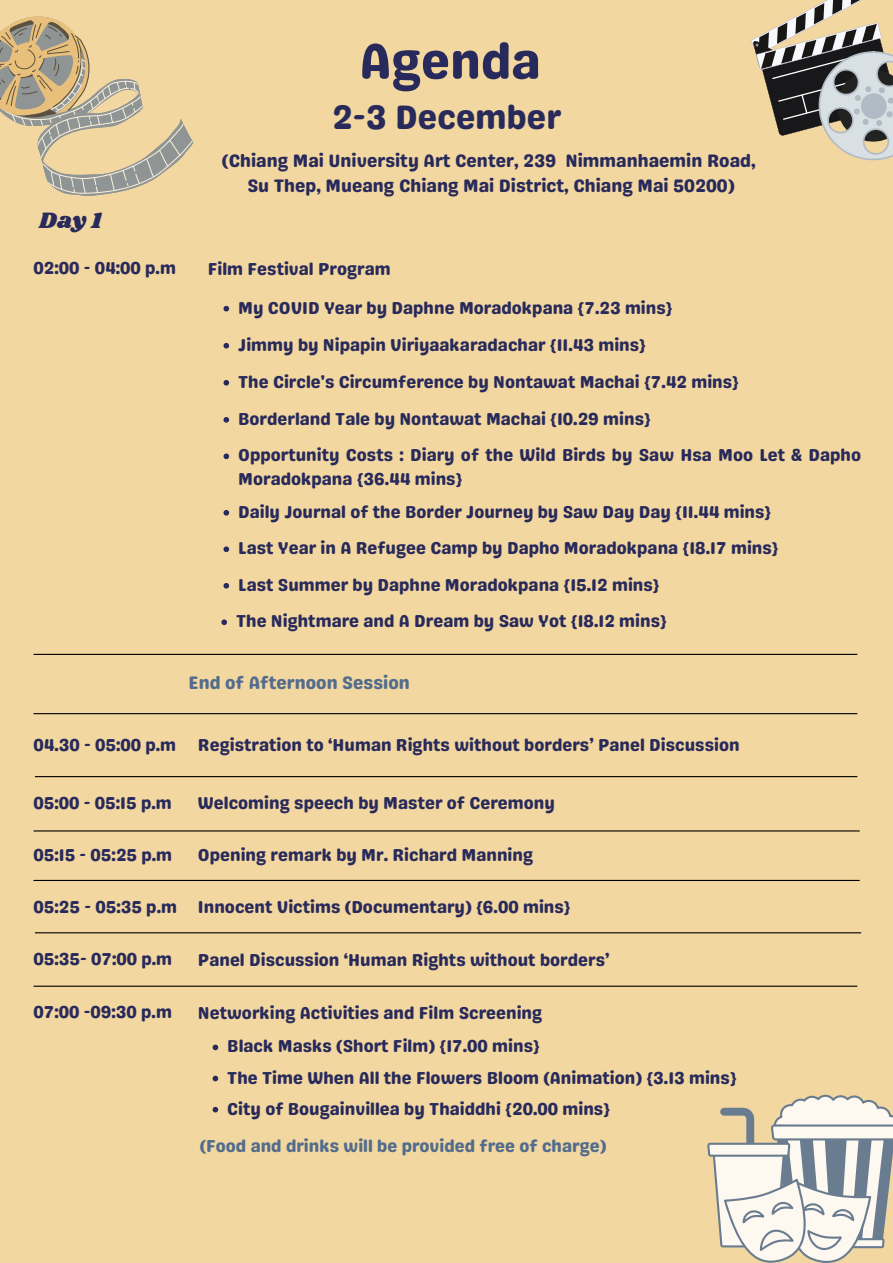
<style>
.page{position:relative;width:893px;height:1263px;background:#f3d7a0}
.page>*{position:absolute;margin:0;border:0;box-sizing:border-box;transform-origin:0 0}
.t1{font:50.25px "Genty Sans";color:#282a5b}
.t2{font:33.75px "Genty Sans";color:#282a5b}
.t3{font:23.1px "Shrikhand";color:#282a5b}
.t4{font:18px "Genty Sans";color:#282a5b}
.t5{font:18px "Genty Sans";color:#526c8d}
.t6{font:17.25px/23.6px "Genty Sans";color:#282a5b}
.t7{font:17.25px "Genty Sans";color:#526c8d}
</style>
<div class="page">
<svg style="left:707px;top:1095px;width:186px;height:168px"></svg>
<hr style="left:35px;top:776px;width:822px;height:1px;background:#000">
<svg style="left:750px;top:0;width:143px;height:161px"></svg>
<svg style="left:0;top:16px;width:193px;height:180px"></svg>
<hr style="left:33px;top:880px;width:826px;height:1px;background:#000">
<hr style="left:33px;top:830px;width:826px;height:1px;background:#000">
<hr style="left:33px;top:986px;width:824px;height:1px;background:#000">
<svg style="left:223px;top:306px;width:6px;height:5px"></svg>
<svg style="left:223px;top:343px;width:6px;height:5px"></svg>
<svg style="left:223px;top:380px;width:6px;height:6px"></svg>
<svg style="left:223px;top:417px;width:6px;height:6px"></svg>
<svg style="left:223px;top:510px;width:6px;height:6px"></svg>
<svg style="left:223px;top:546px;width:6px;height:6px"></svg>
<svg style="left:223px;top:583px;width:6px;height:6px"></svg>
<svg style="left:221px;top:619px;width:6px;height:6px"></svg>
<hr style="left:33px;top:654px;width:824px;height:1px;background:#000">
<hr style="left:33px;top:713px;width:824px;height:1px;background:#000">
<hr style="left:35px;top:932px;width:826px;height:1px;background:#000">
<svg style="left:223px;top:453px;width:6px;height:6px"></svg>
<svg style="left:213px;top:1044px;width:5px;height:6px"></svg>
<svg style="left:213px;top:1107px;width:5px;height:5px"></svg>
<svg style="left:213px;top:1076px;width:5px;height:5px"></svg>
<p class="t1" style="left:359px;top:31px;width:183px">Agenda</p>
<p class="t2" style="left:332px;top:97px;width:230px">2-3 December</p>
<p class="t3" style="left:39px;top:205px;width:64px">Day 1</p>
<p class="t6" style="left:33px;top:256px;width:144px">02:00 - 04:00 p.m</p>
<p class="t4" style="left:222px;top:150px;width:535px">(Chiang Mai University Art Center, 239 Nimmanhaemin Road,</p>
<p class="t4" style="left:247px;top:175px;width:489px">Su Thep, Mueang Chiang Mai District, Chiang Mai 50200)</p>
<p class="t6" style="left:208px;top:257px;width:184px">Film Festival Program</p>
<p class="t6" style="left:238px;top:296px;width:436px">My COVID Year by Daphne Moradokpana {7.23 mins}</p>
<p class="t6" style="left:238px;top:333px;width:409px">Jimmy by Nipapin Viriyaakaradachar {11.43 mins}</p>
<p class="t6" style="left:238px;top:370px;width:502px">The Circle's Circumference by Nontawat Machai {7.42 mins}</p>
<p class="t6" style="left:238px;top:407px;width:414px">Borderland Tale by Nontawat Machai {10.29 mins}</p>
<p class="t6" style="left:238px;top:443px;width:624px">Opportunity Costs : Diary of the Wild Birds by Saw Hsa Moo Let &amp; Dapho<br>Moradokpana {36.44 mins}</p>
<p class="t6" style="left:238px;top:500px;width:535px">Daily Journal of the Border Journey by Saw Day Day {11.44 mins}</p>
<p class="t6" style="left:238px;top:536px;width:542px">Last Year in A Refugee Camp by Dapho Moradokpana {18.17 mins}</p>
<p class="t6" style="left:238px;top:573px;width:423px">Last Summer by Daphne Moradokpana {15.12 mins}</p>
<p class="t6" style="left:236px;top:609px;width:432px">The Nightmare and A Dream by Saw Yot {18.12 mins}</p>
<p class="t5" style="left:189px;top:671px;width:223px">End of Afternoon Session</p>
<p class="t6" style="left:33px;top:733px;width:144px">04.30 - 05:00 p.m</p>
<p class="t6" style="left:198px;top:733px;width:543px">Registration to ‘Human Rights without borders’ Panel Discussion</p>
<p class="t6" style="left:33px;top:791px;width:140px">05:00 - 05:15 p.m</p>
<p class="t6" style="left:198px;top:791px;width:358px">Welcoming speech by Master of Ceremony</p>
<p class="t6" style="left:33px;top:843px;width:140px">05:15 - 05:25 p.m</p>
<p class="t6" style="left:198px;top:843px;width:337px">Opening remark by Mr. Richard Manning</p>
<p class="t6" style="left:33px;top:895px;width:145px">05:25 - 05:35 p.m</p>
<p class="t6" style="left:198px;top:895px;width:374px">Innocent Victims (Documentary) {6.00 mins}</p>
<p class="t6" style="left:33px;top:947px;width:140px">05:35- 07:00 p.m</p>
<p class="t6" style="left:198px;top:948px;width:413px">Panel Discussion ‘Human Rights without borders’</p>
<p class="t6" style="left:33px;top:1000px;width:140px">07:00 -09:30 p.m</p>
<p class="t6" style="left:198px;top:1001px;width:346px">Networking Activities and Film Screening</p>
<p class="t6" style="left:227px;top:1034px;width:314px">Black Masks (Short Film) {17.00 mins}</p>
<p class="t6" style="left:227px;top:1066px;width:511px">The Time When All the Flowers Bloom (Animation) {3.13 mins}</p>
<p class="t6" style="left:227px;top:1097px;width:384px">City of Bougainvillea by Thaiddhi {20.00 mins}</p>
<p class="t7" style="left:200px;top:1135px;width:408px">(Food and drinks will be provided free of charge)</p>
</div>
